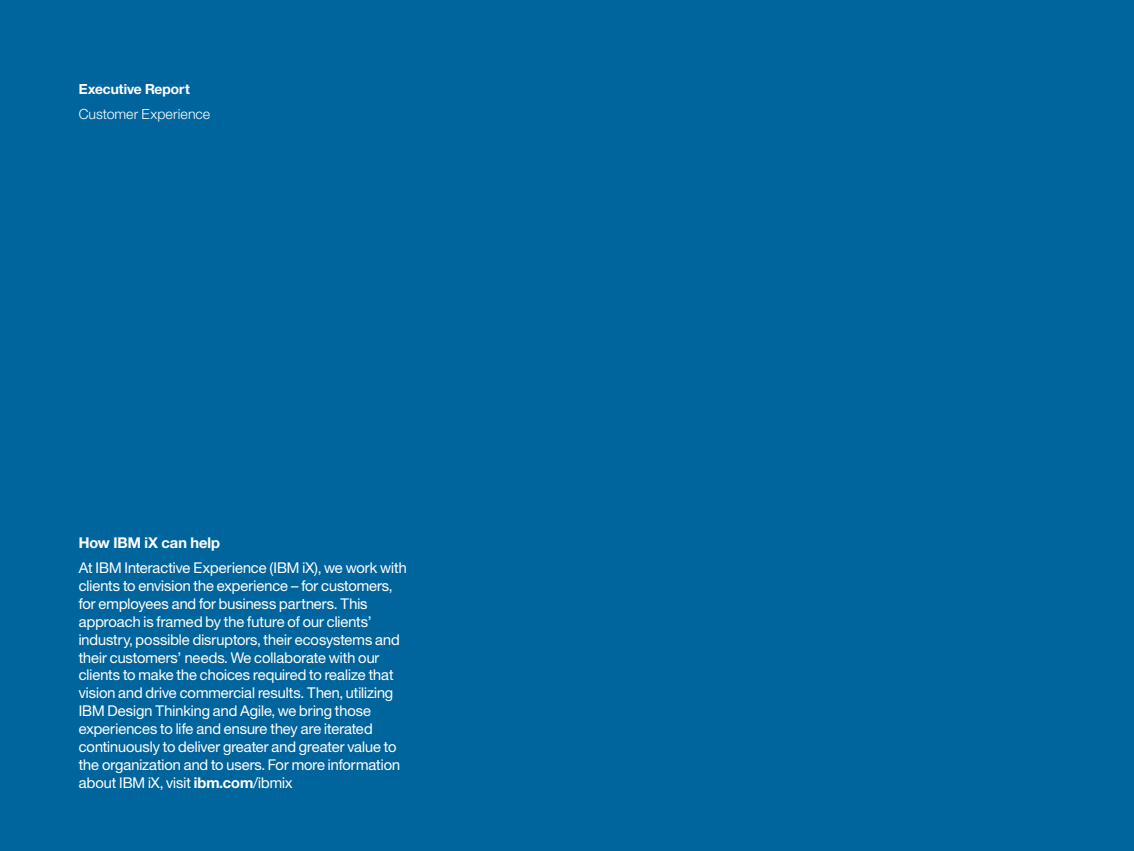
<style>
.page{position:relative;width:1134px;height:851px;background:#fff}
.page>*{position:absolute;margin:0;border:0;box-sizing:border-box;transform-origin:0 0}
.t1{font:14.88px/17.8px "Helv Neue Romanfor IBM";color:#fff}
.t2{font:14.88px "Helv Neue Boldfor IBM";color:#fff}
.t3{font:14px "Helv Neue Lightfor IBM";color:#fff}
.t4{font:14px "Helv Neue Boldfor IBM";color:#fff}
.s1{font-family:"Helv Neue Boldfor IBM"}
</style>
<div class="page">
<div style="left:0;top:0;width:1134px;height:850px;background:#00649d"></div>
<p class="t4" style="left:79px;top:80px;width:113px">Executive Report</p>
<p class="t3" style="left:79px;top:105px;width:133px">Customer Experience</p>
<p class="t2" style="left:79px;top:533px;width:143px">How IBM iX can help</p>
<p class="t1" style="left:79px;top:558px;width:329px">At IBM Interactive Experience (IBM iX), we work with clients to envision the experience – for customers, for employees and for business partners. This approach is framed by the future of our clients’ industry, possible disruptors, their ecosystems and their customers’ needs. We collaborate with our clients to make the choices required to realize that vision and drive commercial results. Then, utilizing IBM Design Thinking and Agile, we bring those experiences to life and ensure they are iterated continuously to deliver greater and greater value to the organization and to users. For more information about IBM iX, visit <span class="s1">ibm.com</span>/ibmix</p>
</div>
